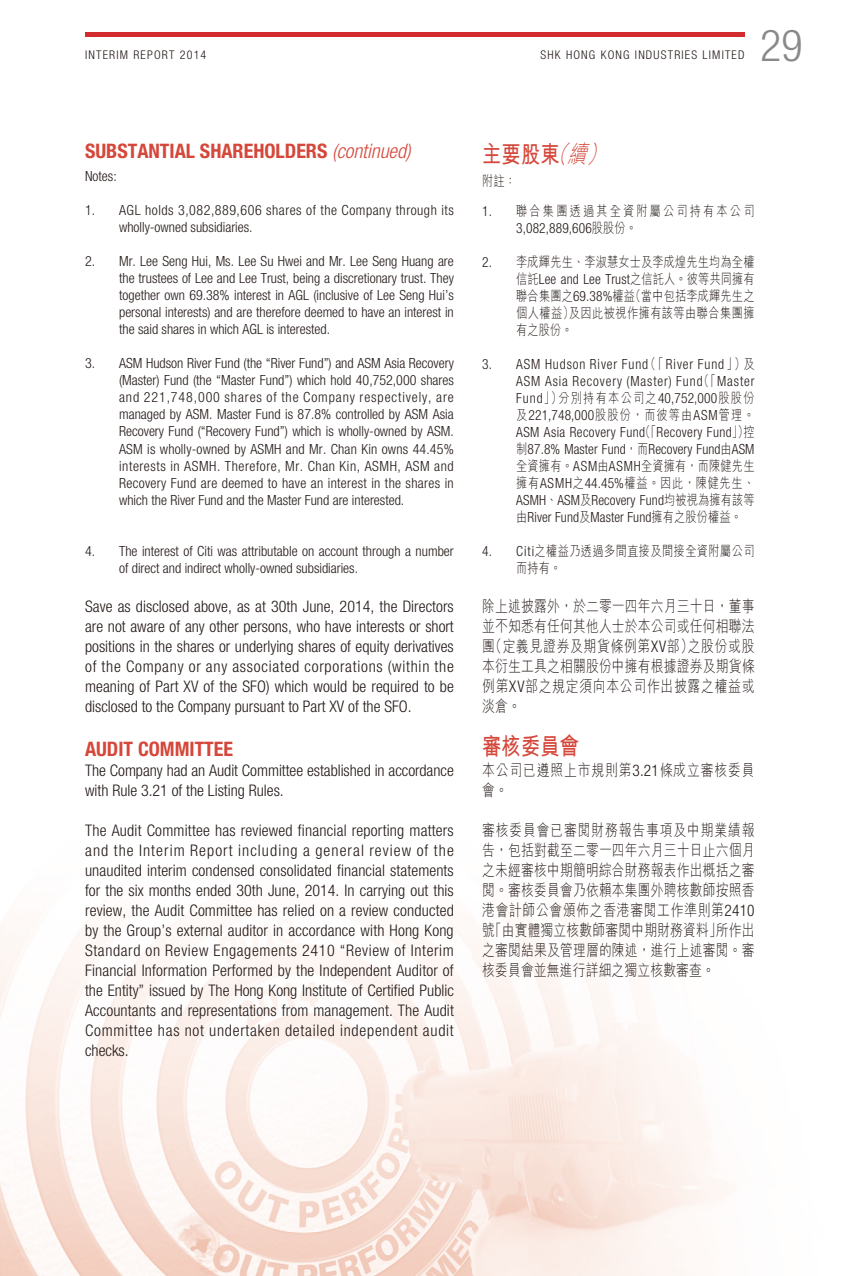
<style>
.page{position:relative;width:851px;height:1276px;background:#fff}
.page>*{position:absolute;margin:0;border:0;box-sizing:border-box;transform-origin:0 0}
.t1{font:300 condensed 44px "Helvetica Neue LT Std";color:#898989}
.t2{font:24px "M Hei HK Bold E Ten B5 H";letter-spacing:.01em;color:#d5473a;scale:.8 1}
.t3{font:700 condensed 20px "Helvetica Neue LT Std";color:#d5473a}
.t4{font:300 condensed 16px/20px "Helvetica Neue LT Std";color:#231916;text-align:justify}
.t5{font:16px/20px "M Hei HK Light E Ten B5 H";letter-spacing:.015em;color:#231916;text-align:justify;scale:.8 1}
.t6{font:16px/20px "M Hei HK Light E Ten B5 H";letter-spacing:.065em;color:#231916;scale:.8 1}
.t7{font:300 condensed 14px/17px "Helvetica Neue LT Std";color:#231916;text-align:justify}
.t8{font:300 condensed 14px/17px "Helvetica Neue LT Std";color:#231916;text-align:justify;scale:.96 1}
.t9{font:14px/17px "M Hei HK Light E Ten B5 H";letter-spacing:.035em;color:#231916;text-align:justify;scale:.8 1}
.t10{font:300 condensed 14px/17px "Helvetica Neue LT Std";letter-spacing:.035em;color:#231916}
.t11{font:14px/17px "M Hei HK Light E Ten B5 H";letter-spacing:.015em;color:#231916;scale:.8 1}
.t12{font:14px "M Hei HK Light E Ten B5 H";letter-spacing:.19em;color:#231916;scale:.8 1}
.t13{font:300 condensed 12px "Helvetica Neue LT Std";letter-spacing:.1em;color:#231916}
.s1{font-weight:300;font-style:italic}
.s2{font-family:"M Hei HK Light E Ten B5 H";font-style:italic}
.s3{font-family:"Helvetica Neue LT Std";font-weight:300;font-stretch:condensed}
.s4{font-family:"M Hei HK Light E Ten B5 H";font-weight:400;font-stretch:normal}
</style>
<div class="page">
<hr style="left:85px;top:33px;width:659px;height:4px;background:#d12b2e">
<img style="left:0;top:920px;width:732px;height:356px">
<p class="t13" style="left:85px;top:51px;width:123px">INTERIM REPORT 2014</p>
<p class="t13" style="left:540px;top:51px;width:205px">SHK HONG KONG INDUSTRIES LIMITED</p>
<h1 class="t1" style="left:760px;top:29px;width:44px">29</h1>
<p class="t3" style="left:85px;top:144px;width:327px">SUBSTANTIAL SHAREHOLDERS <span class="s1">(continued)</span></p>
<p class="t7" style="left:85px;top:170px;width:33px">Notes:</p>
<p class="t10" style="left:119px;top:204px;width:336px;text-indent:-34px">1. AGL holds 3,082,889,606 shares of the Company through its wholly-owned subsidiaries.</p>
<p class="t7" style="left:119px;top:255px;width:336px;text-indent:-34px">2. Mr. Lee Seng Hui, Ms. Lee Su Hwei and Mr. Lee Seng Huang are the trustees of Lee and Lee Trust, being a discretionary trust. They together own 69.38% interest in AGL (inclusive of Lee Seng Hui’s personal interests) and are therefore deemed to have an interest in the said shares in which AGL is interested.</p>
<p class="t7" style="left:119px;top:357px;width:336px;text-indent:-34px">3. ASM Hudson River Fund (the “River Fund”) and ASM Asia Recovery (Master) Fund (the “Master Fund”) which hold 40,752,000 shares and 221,748,000 shares of the Company respectively, are managed by ASM. Master Fund is 87.8% controlled by ASM Asia Recovery Fund (“Recovery Fund”) which is wholly-owned by ASM.<br>ASM is wholly-owned by ASMH and Mr. Chan Kin owns 44.45% interests in ASMH. Therefore, Mr. Chan Kin, ASMH, ASM and Recovery Fund are deemed to have an interest in the shares in which the River Fund and the Master Fund are interested.</p>
<p class="t7" style="left:119px;top:544px;width:336px;text-indent:-34px">4. The interest of Citi was attributable on account through a number of direct and indirect wholly-owned subsidiaries.</p>
<p class="t4" style="left:85px;top:598px;width:370px">Save as disclosed above, as at 30th June, 2014, the Directors are not aware of any other persons, who have interests or short positions in the shares or underlying shares of equity derivatives of the Company or any associated corporations (within the meaning of Part XV of the SFO) which would be required to be disclosed to the Company pursuant to Part XV of the SFO.</p>
<p class="t3" style="left:85px;top:741px;width:149px">AUDIT COMMITTEE</p>
<p class="t4" style="left:85px;top:762px;width:370px">The Company had an Audit Committee established in accordance with Rule 3.21 of the Listing Rules.</p>
<p class="t4" style="left:85px;top:822px;width:370px">The Audit Committee has reviewed financial reporting matters and the Interim Report including a general review of the unaudited interim condensed consolidated financial statements for the six months ended 30th June, 2014. In carrying out this review, the Audit Committee has relied on a review conducted by the Group’s external auditor in accordance with Hong Kong Standard on Review Engagements 2410 “Review of Interim Financial Information Performed by the Independent Auditor of the Entity” issued by The Hong Kong Institute of Certified Public Accountants and representations from management. The Audit Committee has not undertaken detailed independent audit checks.</p>
<h2 class="t2" style="left:482px;top:145px;width:164px">主要股東<span class="s2">（續）</span></h2>
<p class="t9" style="left:482px;top:175px;width:44px">附註：</p>
<p class="t12" style="left:482px;top:205px;width:342px"><span class="s3">1.</span> 聯合集團透過其全資附屬公司持有本公司</p>
<p class="t8" style="left:516px;top:221px;width:127px">3,082,889,606<span class="s4">股股份。</span></p>
<p class="t11" style="left:482px;top:255px;width:342px"><span class="s3">2.</span> 李成輝先生、李淑慧女士及李成煌先生均為全權</p>
<p class="t8" style="left:516px;top:272px;width:250px"><span class="s4">信託</span>Lee and Lee Trust<span class="s4">之信託人。彼等共同擁有</span></p>
<p class="t9" style="left:516px;top:289px;width:299px">聯合集團之<span class="s3">69.38%</span>權益（當中包括李成輝先生之個人權益）及因此被視作擁有該等由聯合集團擁有之股份。</p>
<p class="t8" style="left:516px;top:357px;width:250px;text-indent:-34px">3. ASM Hudson River Fund<span class="s4">（「</span> River Fund<span class="s4">」）及</span>ASM Asia Recovery (Master) Fund<span class="s4">（「</span>Master Fund<span class="s4">」）分別持有本公司之</span>40,752,000<span class="s4">股股份及</span>221,748,000<span class="s4">股股份，而彼等由</span>ASM<span class="s4">管理。</span>ASM Asia Recovery Fund<span class="s4">（「</span>Recovery Fund<span class="s4">」）控制</span>87.8% Master Fund<span class="s4">，而</span>Recovery Fund<span class="s4">由</span>ASM</p>
<p class="t11" style="left:516px;top:459px;width:299px">全資擁有。<span class="s3">ASM</span>由<span class="s3">ASMH</span>全資擁有，而陳健先生擁有<span class="s3">ASMH</span>之<span class="s3">44.45%</span>權益。因此，陳健先生、</p>
<p class="t8" style="left:516px;top:493px;width:250px">ASMH<span class="s4">、</span>ASM<span class="s4">及</span>Recovery Fund<span class="s4">均被視為擁有該等由</span>River Fund<span class="s4">及</span>Master Fund<span class="s4">擁有之股份權益。</span></p>
<p class="t9" style="left:516px;top:544px;width:299px;text-indent:-34px"><span class="s3">4. Citi</span>之權益乃透過多間直接及間接全資附屬公司而持有。</p>
<p class="t5" style="left:482px;top:598px;width:342px">除上述披露外，於二零一四年六月三十日，董事並不知悉有任何其他人士於本公司或任何相聯法團（定義見證券及期貨條例第<span class="s3">XV</span>部）之股份或股本衍生工具之相關股份中擁有根據證券及期貨條例第<span class="s3">XV</span>部之規定須向本公司作出披露之權益或淡倉。</p>
<h2 class="t2" style="left:482px;top:737px;width:122px">審核委員會</h2>
<p class="t6" style="left:482px;top:762px;width:342px">本公司已遵照上市規則第<span class="s3">3.21</span>條成立審核委員會。</p>
<p class="t5" style="left:482px;top:822px;width:342px">審核委員會已審閱財務報告事項及中期業績報告，包括對截至二零一四年六月三十日止六個月之未經審核中期簡明綜合財務報表作出概括之審閱。審核委員會乃依賴本集團外聘核數師按照香港會計師公會頒佈之香港審閱工作準則第<span class="s3">2410</span>號「由實體獨立核數師審閱中期財務資料」所作出之審閱結果及管理層的陳述，進行上述審閱。審核委員會並無進行詳細之獨立核數審查。</p>
</div>
